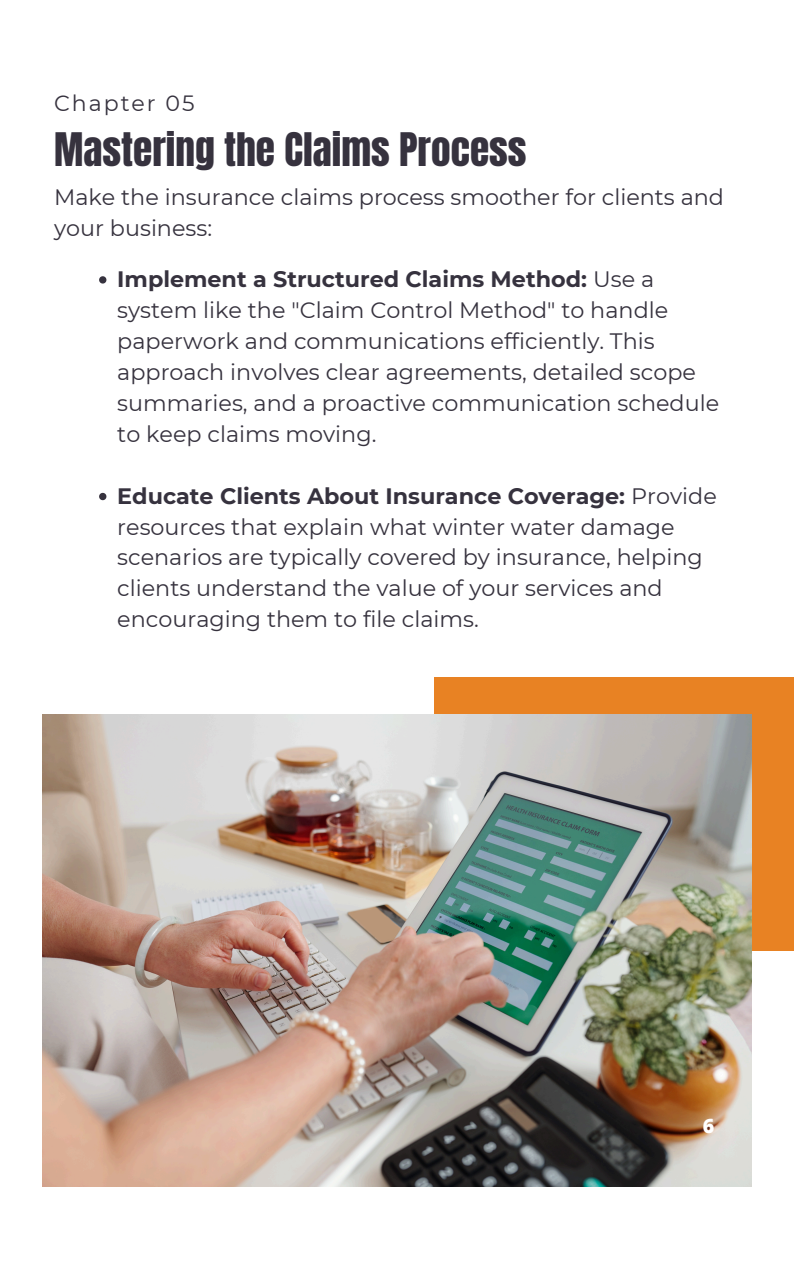
<style>
.page{position:relative;width:794px;height:1266px;background:#fff}
.page>*{position:absolute;margin:0;border:0;box-sizing:border-box;transform-origin:0 0}
.t1{font:39.3px "Anton";color:#36323e}
.t2{font:22.27px/30.9px "Montserrat";color:#36323e}
.t3{font:22.05px "Montserrat";letter-spacing:.09em;color:#36323e}
.t4{font:800 19.8px "Open Sans";color:#fff}
.s1{font-weight:700}
</style>
<div class="page">
<div style="left:434px;top:676px;width:359px;height:274px;background:#e88223"></div>
<img style="left:42px;top:714px;width:709px;height:472px">
<svg style="left:99px;top:276px;width:7px;height:7px"></svg>
<svg style="left:99px;top:493px;width:7px;height:7px"></svg>
<p class="t3" style="left:54px;top:90px;width:142px">Chapter 05</p>
<p class="t1" style="left:54px;top:121px;width:473px">Mastering the Claims Process</p>
<p class="t2" style="left:54px;top:181px;width:671px">Make the insurance claims process smoother for clients and your business:</p>
<p class="t2" style="left:117px;top:263px;width:603px"><span class="s1">Implement a Structured Claims Method:</span> Use a system like the "Claim Control Method" to handle paperwork and communications efficiently. This approach involves clear agreements, detailed scope summaries, and a proactive communication schedule to keep claims moving.</p>
<p class="t2" style="left:117px;top:480px;width:600px"><span class="s1">Educate Clients About Insurance Coverage:</span> Provide resources that explain what winter water damage scenarios are typically covered by insurance, helping clients understand the value of your services and encouraging them to file claims.</p>
<p class="t4" style="left:702px;top:1112px;width:13px">6</p>
</div>
